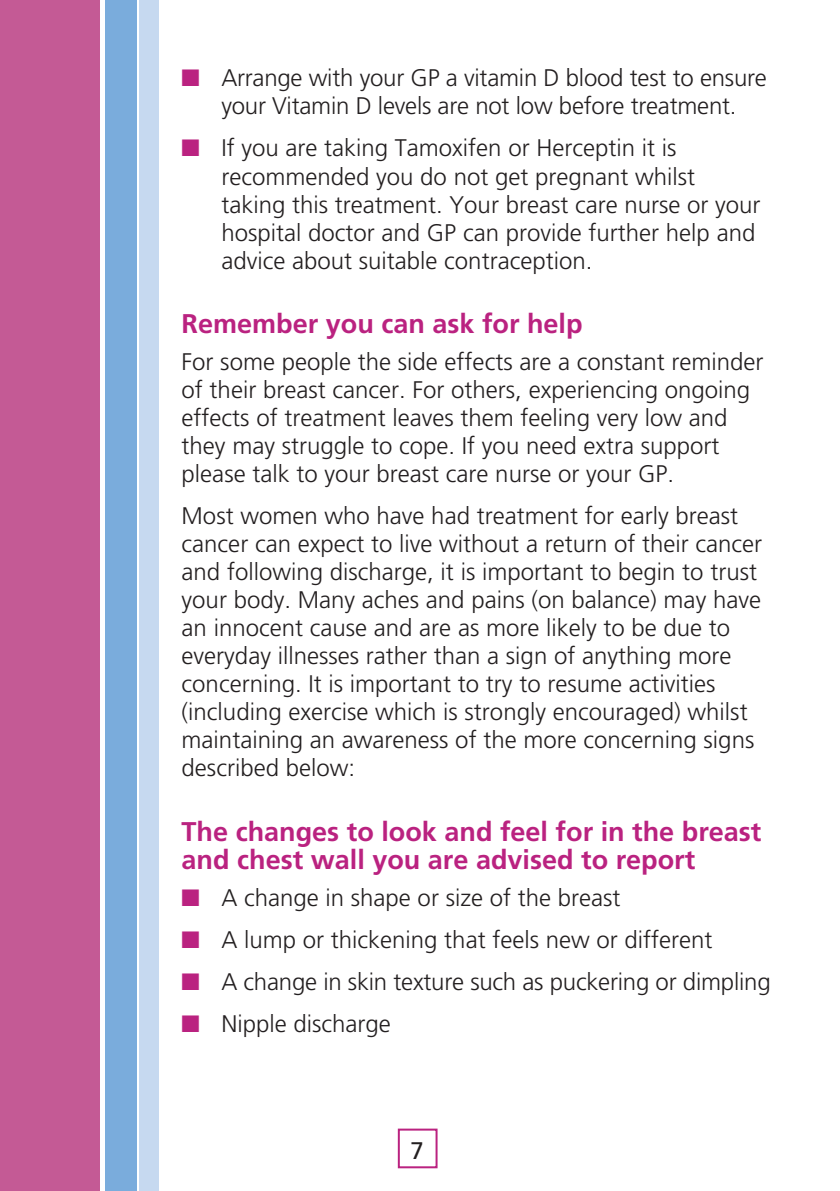
<style>
.page{position:relative;width:840px;height:1191px;background:#fff}
.page>*{position:absolute;margin:0;border:0;box-sizing:border-box;transform-origin:0 0}
.Sub1_Frut_13_5pt_bold{font:700 27px/28px "Frutiger LT Pro";color:#ba2280}
.Bod1_Frut_12pt_light{font:300 24px/28px "Frutiger LT Pro";color:#231f20}
.bullet{font:300 24px/28px "Frutiger LT Pro";color:#231f20;text-align:center}
.t1{font:24px "Frutiger LT Pro";color:#231f20}
.s1{color:#ba2280}
</style>
<div class="page">
<div style="left:397px;top:1128px;width:40px;height:40px;background:#fff;border:2px solid #ba2280"></div>
<div style="left:0;top:0;width:100px;height:1191px;background:#c45a95"></div>
<div style="left:105px;top:0;width:31px;height:1191px;background:#7aacdc"></div>
<div style="left:139px;top:0;width:20px;height:1191px;background:#c6d9f0"></div>
<p class="bullet" style="left:181px;top:64px;width:586px"><span class="s1">■</span> Arrange with your GP a vitamin D blood test to ensure your Vitamin D levels are not low before treatment.</p>
<p class="bullet" style="left:221px;top:134px;width:540px;text-align:left;text-indent:-40px"><span class="s1">■</span> If you are taking Tamoxifen or Herceptin it is recommended you do not get pregnant whilst taking this treatment. Your breast care nurse or your hospital doctor and GP can provide further help and advice about suitable contraception.</p>
<p class="Sub1_Frut_13_5pt_bold" style="left:181px;top:310px;width:402px">Remember you can ask for help</p>
<p class="Bod1_Frut_12pt_light" style="left:181px;top:348px;width:583px">For some people the side effects are a constant reminder of their breast cancer. For others, experiencing ongoing effects of treatment leaves them feeling very low and they may struggle to cope. If you need extra support please talk to your breast care nurse or your GP.</p>
<p class="Bod1_Frut_12pt_light" style="left:181px;top:502px;width:581px">Most women who have had treatment for early breast cancer can expect to live without a return of their cancer and following discharge, it is important to begin to trust your body. Many aches and pains (on balance) may have an innocent cause and are as more likely to be due to everyday illnesses rather than a sign of anything more concerning. It is important to try to resume activities (including exercise which is strongly encouraged) whilst maintaining an awareness of the more concerning signs described below:</p>
<p class="Sub1_Frut_13_5pt_bold" style="left:181px;top:817px;width:581px">The changes to look and feel for in the breast and chest wall you are advised to report</p>
<p class="bullet" style="left:181px;top:883px;width:440px"><span class="s1">■</span> A change in shape or size of the breast</p>
<p class="bullet" style="left:181px;top:925px;width:532px"><span class="s1">■</span> A lump or thickening that feels new or different</p>
<p class="bullet" style="left:181px;top:968px;width:590px"><span class="s1">■</span> A change in skin texture such as puckering or dimpling</p>
<p class="bullet" style="left:181px;top:1010px;width:211px"><span class="s1">■</span> Nipple discharge</p>
<p class="t1" style="left:410px;top:1136px;width:15px">7</p>
</div>
